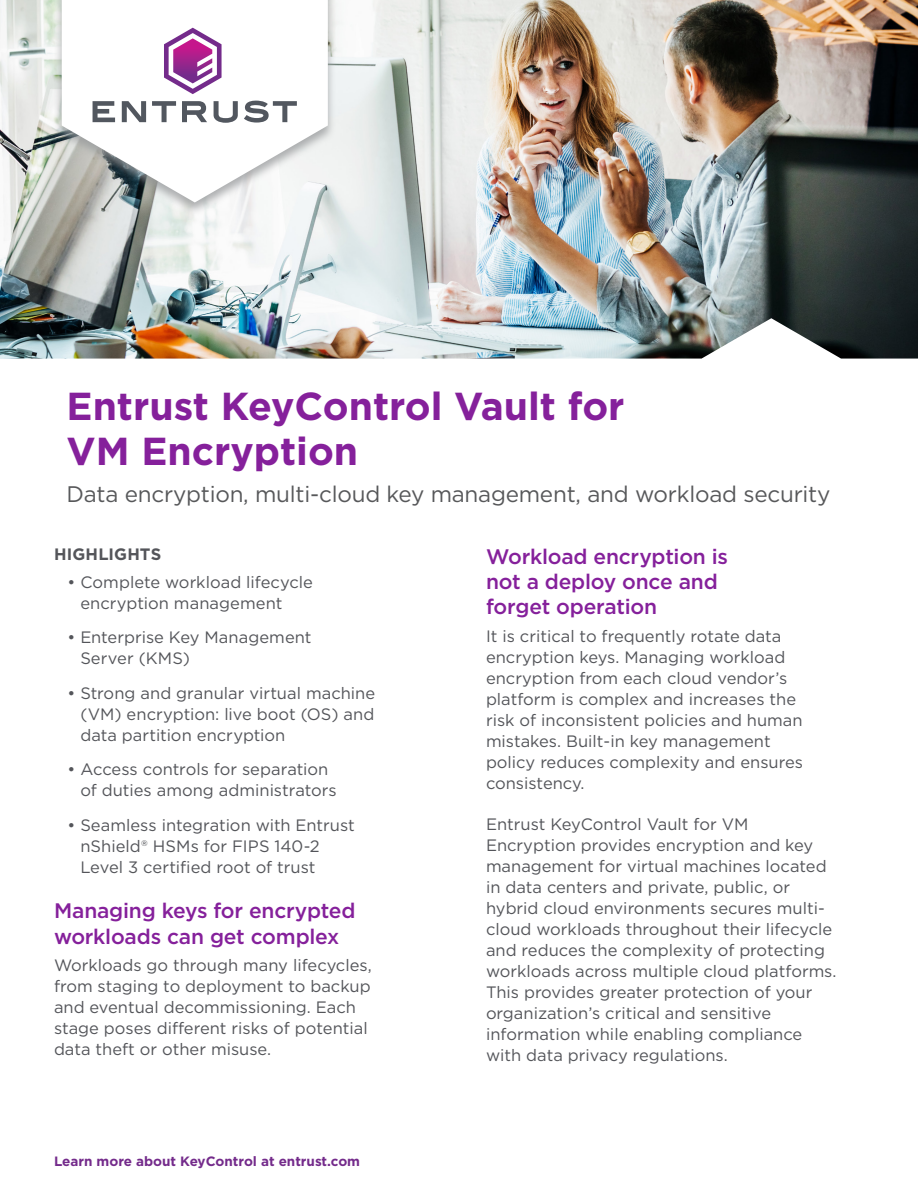
<style>
.page{position:relative;width:918px;height:1188px;background:#fff}
.page>*{position:absolute;margin:0;border:0;box-sizing:border-box;transform-origin:0 0}
._1_Title{font:700 39px/45px "Gotham";color:#85209b}
._2_Sub_Title{font:22.5px "Gotham";letter-spacing:-.01em;color:#57585a}
.Subhead{font:500 21px/25.2px "Gotham";letter-spacing:-.01em;color:#85209b}
.Body_copy{font:16.5px/21px "Gotham";color:#54555a}
.Bullet_copy{font:16.5px/21px "Gotham";color:#54555a}
.Eyebrow{font:700 16.5px "Gotham";letter-spacing:.005em;color:#54555a}
.Ltr_Body_Text{font:700 13.5px "Gotham";color:#742b8b}
</style>
<div class="page">
<img style="left:0;top:0;width:918px;height:359px">
<div style="left:54px;top:0;width:282px;height:217px;background:#96989a;opacity:.75"></div>
<svg style="left:62px;top:0;width:266px;height:202px"></svg>
<svg style="left:93px;top:101px;width:22px;height:21px"></svg>
<svg style="left:122px;top:101px;width:24px;height:21px"></svg>
<svg style="left:152px;top:101px;width:24px;height:21px"></svg>
<svg style="left:182px;top:101px;width:25px;height:21px"></svg>
<svg style="left:214px;top:101px;width:24px;height:22px"></svg>
<svg style="left:244px;top:100px;width:53px;height:23px"></svg>
<svg style="left:164px;top:28px;width:58px;height:66px"></svg>
<p class="_1_Title" style="left:67px;top:384px;width:560px">Entrust KeyControl Vault for<br>VM Encryption</p>
<p class="_2_Sub_Title" style="left:67px;top:480px;width:765px">Data encryption, multi-cloud key management, and workload security</p>
<p class="Eyebrow" style="left:54px;top:543px;width:109px">HIGHLIGHTS</p>
<p class="Bullet_copy" style="left:80px;top:571px;width:234px;text-indent:-13px">• Complete workload lifecycle encryption management</p>
<p class="Bullet_copy" style="left:80px;top:627px;width:233px;text-indent:-13px">• Enterprise Key Management<br>Server (KMS)</p>
<p class="Bullet_copy" style="left:80px;top:682px;width:297px;text-align:justify;text-indent:-13px">• Strong and granular virtual machine (VM) encryption: live boot (OS) and data partition encryption</p>
<p class="Bullet_copy" style="left:80px;top:759px;width:258px;text-indent:-13px">• Access controls for separation of duties among administrators</p>
<p class="Bullet_copy" style="left:80px;top:814px;width:276px;text-indent:-13px">• Seamless integration with Entrust nShield® HSMs for FIPS 140-2<br>Level 3 certified root of trust</p>
<p class="Subhead" style="left:54px;top:898px;width:303px">Managing keys for encrypted workloads can get complex</p>
<p class="Body_copy" style="left:54px;top:955px;width:319px">Workloads go through many lifecycles, from staging to deployment to backup and eventual decommissioning. Each stage poses different risks of potential data theft or other misuse.</p>
<p class="Ltr_Body_Text" style="left:54px;top:1153px;width:308px">Learn more about KeyControl at entrust.com</p>
<p class="Subhead" style="left:486px;top:544px;width:244px">Workload encryption is not a deploy once and forget operation</p>
<p class="Body_copy" style="left:486px;top:625px;width:319px">It is critical to frequently rotate data encryption keys. Managing workload encryption from each cloud vendor’s platform is complex and increases the risk of inconsistent policies and human mistakes. Built-in key management policy reduces complexity and ensures consistency.</p>
<p class="Body_copy" style="left:486px;top:814px;width:352px">Entrust KeyControl Vault for VM Encryption provides encryption and key management for virtual machines located in data centers and private, public, or hybrid cloud environments secures multi&shy;cloud workloads throughout their lifecycle and reduces the complexity of protecting workloads across multiple cloud platforms.<br>This provides greater protection of your organization’s critical and sensitive information while enabling compliance with data privacy regulations.</p>
</div>
